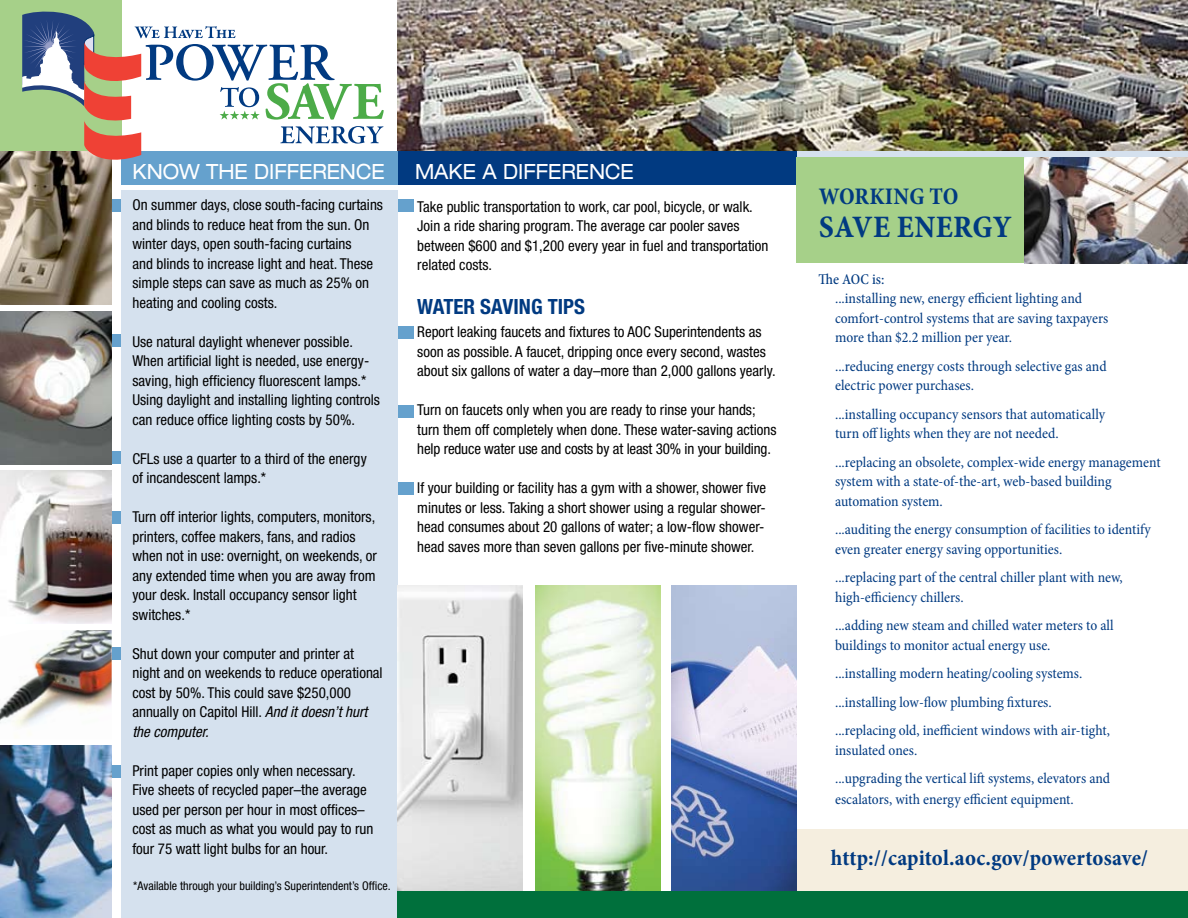
<style>
.page{position:relative;width:1188px;height:918px;background:#fff}
.page>*{position:absolute;margin:0;border:0;box-sizing:border-box;transform-origin:0 0}
.t1{font:31.5px "Minion Pro Bold Cn Capt";letter-spacing:.01em;color:#013a81}
.t2{font:700 condensed 24px "Minion Pro";color:#013a81}
.t3{font:700 condensed 22.5px "Minion Pro";letter-spacing:.005em;color:#013a81}
.t4{font:expanded 21px "Helvetica Neue LT Std";color:#fff;scale:.9 1}
.t5{font:700 condensed 21px "Helvetica Neue LT Std";color:#013a81}
.t6{font:condensed 15px/19.5px "Helvetica Neue LT Std";color:#000}
.t7{font:condensed 15px/19.5px "Minion Pro";color:#013a81}
.t8{font:500 condensed 15px "Minion Pro";color:#013a81}
.t9{font:condensed 12px "Helvetica Neue LT Std";color:#000}
.s1{font-style:italic}
</style>
<div class="page">
<img style="left:398px;top:0;width:790px;height:151px">
<div style="left:0;top:0;width:122px;height:152px;background:#a6d089"></div>
<svg style="left:796px;top:151px;width:392px;height:7px;background:#cedce2"></svg>
<div style="left:398px;top:151px;width:398px;height:34px;background:#013a81"></div>
<div style="left:796px;top:158px;width:229px;height:105px;background:#a6d089"></div>
<div style="left:122px;top:151px;width:276px;height:34px;background:#65a1cd"></div>
<div style="left:105px;top:200px;width:28px;height:12px;background:#65a1cd"></div>
<div style="left:386px;top:326px;width:28px;height:13px;background:#65a1cd"></div>
<div style="left:386px;top:200px;width:28px;height:12px;background:#65a1cd"></div>
<div style="left:386px;top:405px;width:28px;height:13px;background:#65a1cd"></div>
<div style="left:386px;top:482px;width:28px;height:13px;background:#65a1cd"></div>
<div style="left:105px;top:334px;width:28px;height:13px;background:#65a1cd"></div>
<div style="left:105px;top:451px;width:28px;height:13px;background:#65a1cd"></div>
<div style="left:112px;top:511px;width:21px;height:13px;background:#65a1cd"></div>
<div style="left:112px;top:647px;width:21px;height:13px;background:#65a1cd"></div>
<div style="left:105px;top:765px;width:28px;height:13px;background:#65a1cd"></div>
<div style="left:122px;top:191px;width:276px;height:727px;background:#d5e1ee"></div>
<img style="left:0;top:311px;width:112px;height:153px">
<img style="left:0;top:151px;width:112px;height:154px">
<img style="left:0;top:471px;width:112px;height:153px">
<img style="left:0;top:746px;width:112px;height:172px">
<div style="left:398px;top:891px;width:790px;height:27px;background:#00703c"></div>
<div style="left:796px;top:829px;width:392px;height:62px;background:#f5eedf"></div>
<img style="left:398px;top:585px;width:125px;height:306px">
<img style="left:535px;top:585px;width:125px;height:306px">
<img style="left:671px;top:585px;width:125px;height:306px">
<img style="left:1024px;top:158px;width:164px;height:105px">
<img style="left:0;top:630px;width:112px;height:97px">
<svg style="left:22px;top:11px;width:362px;height:157px"></svg>
<h3 class="t4" style="left:132px;top:158px;width:282px">KNOW THE DIFFERENCE</h3>
<h3 class="t4" style="left:415px;top:158px;width:130px">MAKE A DIFFERENCE</h3>
<p class="t6" style="left:132px;top:195px;width:252px">On summer days, close south-facing curtains and blinds to reduce heat from the sun. On winter days, open south-facing curtains<br>and blinds to increase light and heat. These simple steps can save as much as 25% on heating and cooling costs.</p>
<p class="t6" style="left:132px;top:332px;width:249px">Use natural daylight whenever possible.<br>When artificial light is needed, use energy&shy;saving, high efficiency fluorescent lamps.* Using daylight and installing lighting controls can reduce office lighting costs by 50%.</p>
<p class="t6" style="left:132px;top:449px;width:236px">CFLs use a quarter to a third of the energy of incandescent lamps.*</p>
<p class="t6" style="left:132px;top:507px;width:246px">Turn off interior lights, computers, monitors, printers, coffee makers, fans, and radios when not in use: overnight, on weekends, or any extended time when you are away from your desk. Install occupancy sensor light switches.*</p>
<p class="t6" style="left:132px;top:644px;width:252px">Shut down your computer and printer at night and on weekends to reduce operational cost by 50%. This could save $250,000 annually on Capitol Hill. <span class="s1">And it doesn’t hurt the computer.</span></p>
<p class="t6" style="left:132px;top:761px;width:243px">Print paper copies only when necessary.<br>Five sheets of recycled paper–the average used per person per hour in most offices– cost as much as what you would pay to run four 75 watt light bulbs for an hour.</p>
<p class="t9" style="left:133px;top:879px;width:259px">*Available through your building’s Superintendent’s Office.</p>
<p class="t6" style="left:417px;top:197px;width:353px">Take public transportation to work, car pool, bicycle, or walk.<br>Join a ride sharing program. The average car pooler saves between $600 and $1,200 every year in fuel and transportation related costs.</p>
<h3 class="t5" style="left:417px;top:293px;width:169px">WATER SAVING TIPS</h3>
<p class="t6" style="left:417px;top:322px;width:360px">Report leaking faucets and fixtures to AOC Superintendents as soon as possible. A faucet, dripping once every second, wastes about six gallons of water a day–more than 2,000 gallons yearly.</p>
<p class="t6" style="left:417px;top:400px;width:361px">Turn on faucets only when you are ready to rinse your hands; turn them off completely when done. These water-saving actions help reduce water use and costs by at least 30% in your building.</p>
<p class="t6" style="left:417px;top:478px;width:351px;text-align:justify">If your building or facility has a gym with a shower, shower five minutes or less. Taking a short shower using a regular shower&shy;head consumes about 20 gallons of water; a low-flow shower&shy;head saves more than seven gallons per five-minute shower.</p>
<h2 class="t2" style="left:819px;top:180px;width:141px">Working to</h2>
<h1 class="t1" style="left:819px;top:205px;width:195px">SAVE ENERGY</h1>
<p class="t8" style="left:819px;top:269px;width:67px">The AOC is:</p>
<p class="t7" style="left:835px;top:289px;width:275px">...installing new, energy efficient lighting and comfort-control systems that are saving taxpayers more than $2.2 million per year.</p>
<p class="t7" style="left:835px;top:356px;width:273px">...reducing energy costs through selective gas and electric power purchases.</p>
<p class="t7" style="left:835px;top:404px;width:272px">...installing occupancy sensors that automatically turn off lights when they are not needed.</p>
<p class="t7" style="left:835px;top:452px;width:327px">...replacing an obsolete, complex-wide energy management system with a state-of-the-art, web-based building automation system.</p>
<p class="t7" style="left:835px;top:520px;width:317px">...auditing the energy consumption of facilities to identify even greater energy saving opportunities.</p>
<p class="t7" style="left:835px;top:568px;width:289px">...replacing part of the central chiller plant with new, high-efficiency chillers.</p>
<p class="t7" style="left:835px;top:616px;width:280px">...adding new steam and chilled water meters to all buildings to monitor actual energy use.</p>
<p class="t7" style="left:835px;top:659px;width:276px;line-height:28.5px">...installing modern heating/cooling systems. ...installing low-flow plumbing fixtures. ...replacing old, inefficient windows with air-tight,</p>
<p class="t7" style="left:835px;top:736px;width:277px;line-height:28.5px">insulated ones.<br>...upgrading the vertical lift systems, elevators and</p>
<p class="t7" style="left:835px;top:790px;width:240px">escalators, with energy efficient equipment.</p>
<h3 class="t3" style="left:831px;top:843px;width:319px">http://capitol.aoc.gov/powertosave/</h3>
</div>
